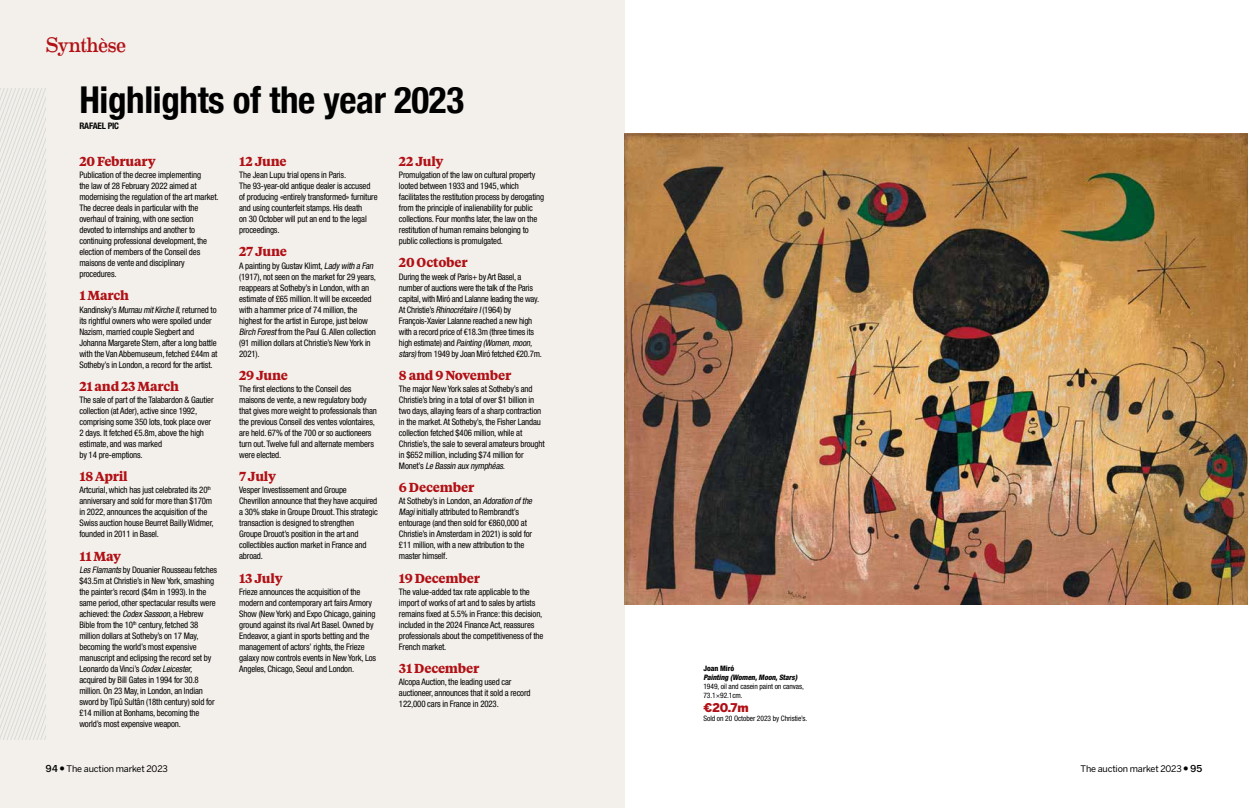
<style>
.page{position:relative;width:1248px;height:808px;background:#fff}
.page>*{position:absolute;margin:0;border:0;box-sizing:border-box;transform-origin:0 0}
.t1{font:700 condensed 37px "Helvetica Neue";letter-spacing:-.01em;color:#000}
.t2{font:21px "Eames Century Modern";letter-spacing:-.025em;color:#b11116;scale:.95 1}
.t3{font:700 13px "Tiempos Text";letter-spacing:-.015em;color:#b11116}
.t4{font:900 12px "Benton Sans";color:#b11116}
.t5{font:condensed 9px/11px "Helvetica Neue LT Std";letter-spacing:-.015em;color:#000}
.t6{font:9px "Benton Sans";letter-spacing:-.02em;color:#000}
.t7{font:700 condensed 9px "Helvetica Neue LT Std";letter-spacing:-.02em;color:#000}
.t8{font:condensed 7.5px/9px "Helvetica Neue LT Std";letter-spacing:-.01em;color:#000}
.t9{font:italic 800 condensed 7.5px "Helvetica Neue LT Std";color:#000}
.t10{font:800 condensed 7.5px "Helvetica Neue LT Std";letter-spacing:-.01em;color:#000}
.s1{font-style:italic}
.s2{font-family:"Sequel Sans Medium Body";font-size:10px}
.s3{font-family:"Sequel Sans Light Disp";font-size:10px}
</style>
<div class="page">
<div style="left:0;top:0;width:624px;height:808px;background:#f3f0eb"></div>
<svg style="left:0;top:88px;width:46px;height:651px"></svg>
<img style="left:624px;top:133px;width:623px;height:472px">
<h2 class="t2" style="left:45px;top:29px;width:87px">Synthèse</h2>
<h1 class="t1" style="left:79px;top:69px;width:386px">Highlights of the year 2023</h1>
<h3 class="t3" style="left:79px;top:152px;width:78px">20 February</h3>
<p class="t5" style="left:79px;top:169px;width:141px">Publication of the decree implementing<br>the law of 28 February 2022 aimed at modernising the regulation of the art market.<br>The decree deals in particular with the overhaul of training, with one section devoted to internships and another to continuing professional development, the election of members of the Conseil des maisons de vente and disciplinary procedures.</p>
<h3 class="t3" style="left:79px;top:286px;width:51px">1 March</h3>
<p class="t5" style="left:79px;top:304px;width:140px">Kandinsky’s <span class="s1">MurnaumitKircheII,</span>returned to its rightful owners who were spoiled under Nazism, married couple Siegbert and Johanna Margarete Stern, after a long battle with the Van Abbemuseum, fetched £44m at Sotheby’s in London, a record for the artist.</p>
<h3 class="t3" style="left:79px;top:377px;width:101px">21 and 23 March</h3>
<p class="t5" style="left:79px;top:394px;width:136px">The sale of part of the Talabardon &amp; Gautier collection (at Ader), active since 1992, comprising some 350 lots, took place over 2 days. It fetched €5.8m, above the high estimate, and was marked<br>by 14 pre-emptions.</p>
<h3 class="t3" style="left:79px;top:467px;width:50px">18 April</h3>
<p class="t5" style="left:79px;top:485px;width:136px">Artcurial, which has just celebrated its 20<sup>th </sup>anniversary and sold for more than $170m in 2022, announces the acquisition of the Swiss auction house Beurret Bailly Widmer, founded in 2011 in Basel.</p>
<h3 class="t3" style="left:79px;top:547px;width:43px">11 May</h3>
<p class="t5" style="left:79px;top:564px;width:139px"><span class="s1">LesFlamants</span>by Douanier Rousseau fetches $43.5m at Christie’s in New York, smashing the painter’s record ($4m in 1993). In the same period, other spectacular results were achieved: the <span class="s1">CodexSassoon</span>, a Hebrew Bible from the 10<sup>th</sup> century, fetched 38 million dollars at Sotheby’s on 17 May, becoming the world’s most expensive manuscript and eclipsing the record set by Leonardo da Vinci’s <span class="s1">CodexLeicester, </span>acquired by Bill Gates in 1994 for 30.8 million. On 23 May, in London, an Indian sword by Tipû Sultân (18th century) sold for £14 million at Bonhams, becoming the world’s most expensive weapon.</p>
<p class="t7" style="left:79px;top:120px;width:41px">RAFAEL PIC</p>
<h3 class="t3" style="left:399px;top:152px;width:46px">22 July</h3>
<p class="t5" style="left:399px;top:169px;width:147px">Promulgation of the law on cultural property looted between 1933 and 1945, which facilitates the restitution process by derogating from the principle of inalienability for public collections. Four months later, the law on the restitution of human remains belonging to public collections is promulgated.</p>
<h3 class="t3" style="left:399px;top:253px;width:70px">20 October</h3>
<p class="t5" style="left:399px;top:271px;width:144px">During the week of Paris+ by Art Basel, a number of auctions were the talk of the Paris capital, with Miró and Lalanne leading the way.<br>At Christie’s <span class="s1">Rhinocrétaire I</span>(1964) by François-Xavier Lalanne reached a new high with a record price of €18.3m (three times its<br>h i g h e st i m ate) a n d <span class="s1">Painting (Women,moon, stars)</span> from 1949 by Joan Miró fetched €20.7m.</p>
<h3 class="t3" style="left:399px;top:366px;width:114px">8 and 9 November</h3>
<p class="t5" style="left:399px;top:383px;width:147px">The major New York sales at Sotheby’s and Christie’s bring in a total of over $1 billion in two days, allaying fears of a sharp contraction in the market. At Sotheby’s, the Fisher Landau collection fetched $406 million, while at Christie’s, the sale to several amateurs brought in $652 million, including $74 million for<br>M o n e t ’s <span class="s1">Le Bassin auxnymphéas.</span></p>
<h3 class="t3" style="left:399px;top:478px;width:77px">6 December</h3>
<p class="t5" style="left:399px;top:496px;width:136px">At Sotheby’s in London, an <span class="s1">Adoration ofthe Magi</span>initially attributed to Rembrandt’s entourage (and then sold for €860,000 at Christie’s in Amsterdam in 2021) is sold for £11 million, with a new attribution to the master himself.</p>
<h3 class="t3" style="left:399px;top:569px;width:82px">19 December</h3>
<p class="t5" style="left:399px;top:586px;width:146px">The value-added tax rate applicable to the import of works of art and to sales by artists remains fixed at 5.5% in France: this decision, included in the 2024 Finance Act, reassures professionals about the competitiveness of the French market.</p>
<h3 class="t3" style="left:399px;top:659px;width:82px">31 December</h3>
<p class="t5" style="left:399px;top:677px;width:133px">Alcopa Auction, the leading used car auctioneer, announces that it sold a record<br>122,000 cars in France in 2023.</p>
<h3 class="t3" style="left:239px;top:152px;width:49px">12 June</h3>
<p class="t5" style="left:239px;top:169px;width:140px">The Jean Lupu trial opens in Paris.<br>The 93-year-old antique dealer is accused of producing «entirely transformed» furniture and using counterfeit stamps. His death<br>on 30 October will put an end to the legal proceedings.</p>
<h3 class="t3" style="left:239px;top:242px;width:49px">27 June</h3>
<p class="t5" style="left:239px;top:260px;width:138px">A painting by Gustav Klimt, <span class="s1">Ladywith a Fan </span>(1917), not seen on the market for 29 years, reappears at Sotheby’s in London, with an estimate of £65 million. It will be exceeded with a hammer price of 74 million, the highest for the artist in Europe, just below <span class="s1">Birch Forest</span>from the Paul G. Allen collection (91 million dollars at Christie’s New York in 2021).</p>
<h3 class="t3" style="left:239px;top:366px;width:50px">29 June</h3>
<p class="t5" style="left:239px;top:383px;width:139px">The first elections to the Conseil des maisons de vente, a new regulatory body that gives more weight to professionals than the previous Conseil des ventes volontaires, are held. 67% of the 700 or so auctioneers turn out. Twelve full and alternate members were elected.</p>
<h3 class="t3" style="left:239px;top:467px;width:38px">7 July</h3>
<p class="t5" style="left:239px;top:485px;width:140px">Vesper Investissement and Groupe Chevrillon announce that they have acquired a 30% stake in Groupe Drouot. This strategic transaction is designed to strengthen Groupe Drouot’s position in the art and collectibles auction market in France and abroad.</p>
<h3 class="t3" style="left:239px;top:569px;width:45px">13 July</h3>
<p class="t5" style="left:239px;top:586px;width:138px">Frieze announces the acquisition of the modern and contemporary art fairs Armory Show (New York) and Expo Chicago, gaining ground against its rival Art Basel. Owned by Endeavor, a giant in sports betting and the management of actors’ rights, the Frieze galaxy now controls events in New York, Los Angeles, Chicago, Seoul and London.</p>
<p class="t10" style="left:703px;top:663px;width:32px">Joan Miró</p>
<p class="t9" style="left:703px;top:672px;width:95px">Painting (Women,Moon,Stars)</p>
<p class="t8" style="left:703px;top:681px;width:102px">1949, oil and casein paint on canvas,<br>73.1×92.1cm.</p>
<h3 class="t4" style="left:703px;top:700px;width:47px">€20.7m</h3>
<p class="t8" style="left:703px;top:714px;width:105px">Sold on 20 October 2023 by Christie’s.</p>
<p class="t6" style="left:45px;top:764px;width:124px"><span class="s2">94</span> <span class="s3">•</span> The auction market 2023</p>
<p class="t6" style="left:1080px;top:764px;width:123px">The auction market 2023 <span class="s3">•</span> <span class="s2">95</span></p>
</div>
